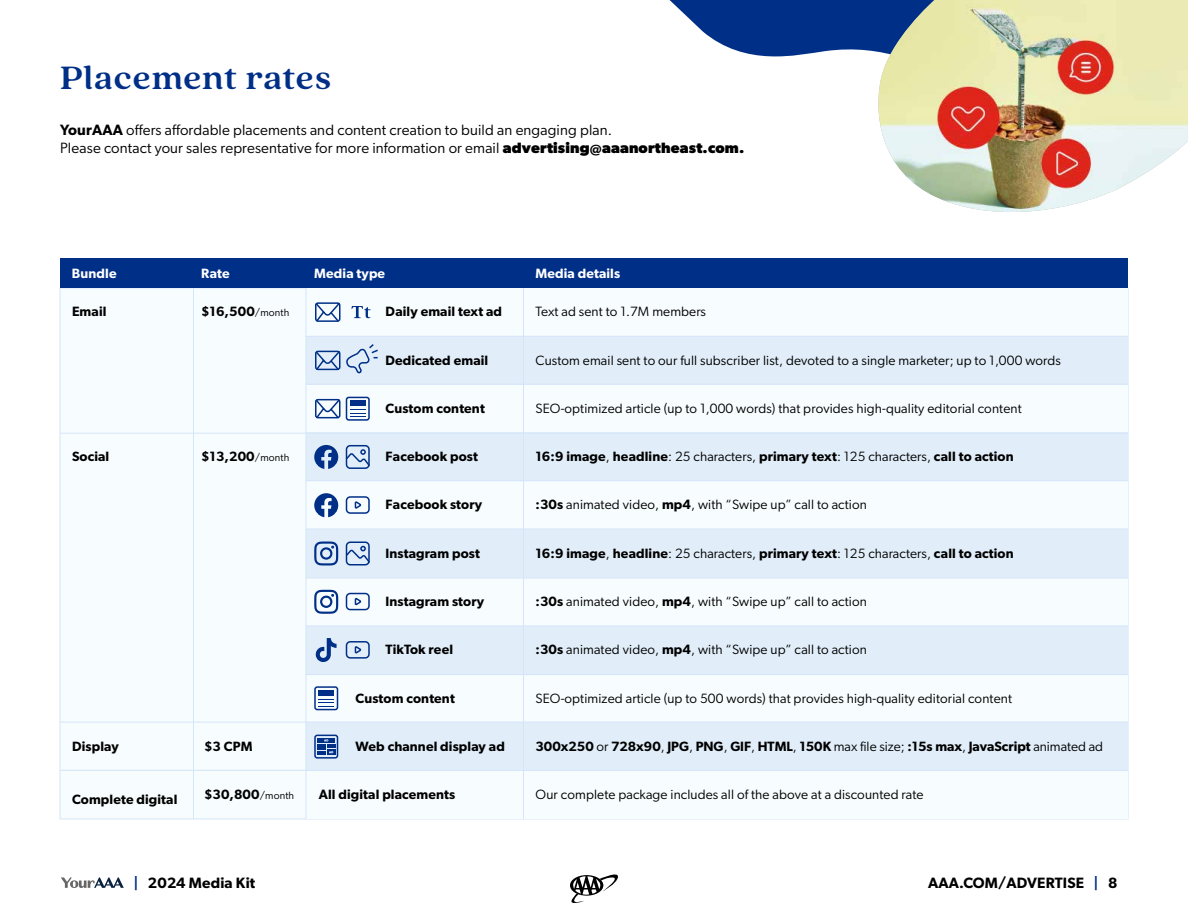
<style>
.page{position:relative;width:1188px;height:918px;background:#fff}
.page>*{position:absolute;margin:0;border:0;box-sizing:border-box;transform-origin:0 0}
.t1{font:700 36px "Quincy CF";letter-spacing:.015em;color:#002f87}
.t2{font:15px/18px "Gibson";letter-spacing:.01em;color:#000}
.t3{font:600 15px "Gibson";letter-spacing:.01em;color:#000}
.t4{font:600 13.5px "Gibson";letter-spacing:.01em;color:#000}
.t5{font:13.5px "Gibson";letter-spacing:.01em;color:#000}
.t6{font:600 13.5px "Gibson";letter-spacing:.01em;color:#fff}
.s1{font-weight:600}
.s2{font-weight:700}
.s3{font-weight:400;font-size:10.5px}
.s4{font-weight:400}
.s5{color:#002f87}
</style>
<div class="page">
<div style="left:60px;top:288px;width:1068px;height:531px;background:#f7fcfe;border:1px solid #d5e5f9"></div>
<div style="left:60px;top:258px;width:1068px;height:30px;background:#002f87"></div>
<svg style="left:670px;top:0;width:203px;height:57px"></svg>
<img style="left:876px;top:0;width:312px;height:212px">
<svg style="left:61px;top:878px;width:63px;height:10px"></svg>
<svg style="left:570px;top:874px;width:48px;height:29px"></svg>
<div style="left:306px;top:288px;width:822px;height:48px;background:#f7fcfe"></div>
<div style="left:306px;top:385px;width:822px;height:48px;background:#f7fcfe"></div>
<div style="left:306px;top:481px;width:822px;height:48px;background:#f7fcfe"></div>
<div style="left:306px;top:578px;width:822px;height:48px;background:#f7fcfe"></div>
<div style="left:306px;top:674px;width:822px;height:48px;background:#f7fcfe"></div>
<div style="left:306px;top:771px;width:822px;height:48px;background:#f7fcfe"></div>
<div style="left:306px;top:336px;width:822px;height:49px;background:#e1eef9"></div>
<div style="left:306px;top:433px;width:822px;height:48px;background:#e1eef9"></div>
<div style="left:306px;top:529px;width:822px;height:49px;background:#e1eef9"></div>
<div style="left:306px;top:626px;width:822px;height:48px;background:#e1eef9"></div>
<div style="left:306px;top:722px;width:822px;height:49px;background:#e1eef9"></div>
<div style="left:318px;top:690px;width:16px;height:6px;background:#002f87"></div>
<svg style="left:318px;top:699px;width:16px;height:8px"></svg>
<div style="left:314px;top:686px;width:24px;height:24px;border:2px solid #002f87;border-radius:2px"></div>
<div style="left:350px;top:401px;width:16px;height:5px;background:#002f87"></div>
<svg style="left:350px;top:409px;width:16px;height:8px"></svg>
<div style="left:346px;top:397px;width:24px;height:24px;border:2px solid #002f87;border-radius:2px"></div>
<svg style="left:318px;top:302px;width:22px;height:20px"></svg>
<div style="left:315px;top:302px;width:25px;height:20px;border:2px solid #002f87;border-radius:2px"></div>
<svg style="left:315px;top:350px;width:25px;height:21px"></svg>
<div style="left:315px;top:351px;width:25px;height:19px;border:2px solid #002f87;border-radius:2px"></div>
<svg style="left:315px;top:398px;width:25px;height:21px"></svg>
<div style="left:315px;top:399px;width:25px;height:19px;border:2px solid #002f87;border-radius:2px"></div>
<svg style="left:314px;top:445px;width:24px;height:24px"></svg>
<svg style="left:314px;top:493px;width:24px;height:24px"></svg>
<svg style="left:346px;top:449px;width:21px;height:20px"></svg>
<div style="left:346px;top:445px;width:24px;height:24px;border:2px solid #002f87;border-radius:4px"></div>
<svg style="left:349px;top:546px;width:18px;height:15px"></svg>
<div style="left:346px;top:542px;width:24px;height:24px;border:2px solid #002f87;border-radius:4px"></div>
<svg style="left:314px;top:542px;width:24px;height:24px"></svg>
<svg style="left:314px;top:590px;width:24px;height:24px"></svg>
<svg style="left:346px;top:344px;width:32px;height:30px"></svg>
<svg style="left:351px;top:306px;width:19px;height:12px"></svg>
<svg style="left:316px;top:638px;width:21px;height:24px"></svg>
<svg style="left:354px;top:646px;width:8px;height:8px"></svg>
<div style="left:346px;top:641px;width:24px;height:18px;border:2px solid #002f87;border-radius:4px"></div>
<svg style="left:354px;top:597px;width:8px;height:9px"></svg>
<div style="left:346px;top:593px;width:24px;height:17px;border:2px solid #002f87;border-radius:4px"></div>
<svg style="left:354px;top:501px;width:8px;height:8px"></svg>
<div style="left:346px;top:496px;width:24px;height:18px;border:2px solid #002f87;border-radius:4px"></div>
<div style="left:317px;top:738px;width:18px;height:5px;background:#002f87"></div>
<svg style="left:317px;top:739px;width:18px;height:16px"></svg>
<div style="left:314px;top:735px;width:24px;height:24px;border:2px solid #002f87;border-radius:2px"></div>
<hr style="left:193px;top:288px;width:1px;height:531px;background:#d5e5f9">
<hr style="left:523px;top:288px;width:1px;height:531px;background:#d5e5f9">
<hr style="left:306px;top:288px;width:1px;height:531px;background:#d5e5f9">
<hr style="left:306px;top:336px;width:822px;height:1px;background:#d5e5f9">
<hr style="left:306px;top:384px;width:822px;height:1px;background:#d5e5f9">
<hr style="left:60px;top:433px;width:1068px;height:1px;background:#d5e5f9">
<hr style="left:306px;top:480px;width:822px;height:1px;background:#d5e5f9">
<hr style="left:306px;top:529px;width:822px;height:1px;background:#d5e5f9">
<hr style="left:306px;top:578px;width:822px;height:1px;background:#d5e5f9">
<hr style="left:306px;top:626px;width:822px;height:1px;background:#d5e5f9">
<hr style="left:306px;top:674px;width:822px;height:1px;background:#d5e5f9">
<hr style="left:60px;top:722px;width:1068px;height:1px;background:#d5e5f9">
<hr style="left:60px;top:770px;width:1068px;height:1px;background:#d5e5f9">
<h1 class="t1" style="left:60px;top:52px;width:273px">Placement rates</h1>
<p class="t2" style="left:60px;top:121px;width:686px"><span class="s1">YourAAA</span> offers affordable placements and content creation to build an engaging plan.<br>Please contact your sales representative for more information or email <span class="s2">advertising@aaanortheast.com.</span></p>
<p class="t6" style="left:72px;top:266px;width:46px">Bundle</p>
<p class="t6" style="left:201px;top:266px;width:30px">Rate</p>
<p class="t6" style="left:314px;top:266px;width:72px">Media type</p>
<p class="t6" style="left:536px;top:266px;width:86px">Media details</p>
<p class="t5" style="left:536px;top:304px;width:172px">Text ad sent to 1.7M members</p>
<p class="t4" style="left:201px;top:304px;width:90px">$16,500<span class="s3">/month</span></p>
<p class="t4" style="left:72px;top:304px;width:36px">Email</p>
<p class="t4" style="left:386px;top:304px;width:118px">Daily email text ad</p>
<p class="t4" style="left:385px;top:352px;width:104px">Dedicated email</p>
<p class="t5" style="left:536px;top:352px;width:527px">Custom email sent to our full subscriber list, devoted to a single marketer; up to 1,000 words</p>
<p class="t4" style="left:385px;top:400px;width:101px">Custom content</p>
<p class="t5" style="left:536px;top:400px;width:488px">SEO-optimized article (up to 1,000 words) that provides high-quality editorial content</p>
<p class="t4" style="left:72px;top:448px;width:39px">Social</p>
<p class="t4" style="left:201px;top:448px;width:90px">$13,200<span class="s3">/month</span></p>
<p class="t4" style="left:385px;top:448px;width:94px">Facebook post</p>
<p class="t4" style="left:536px;top:448px;width:480px">16:9 image<span class="s4">,</span> headline<span class="s4">: 25 characters,</span> primary text<span class="s4">: 125 characters,</span> call to action</p>
<p class="t4" style="left:385px;top:497px;width:98px">Facebook story</p>
<p class="t5" style="left:536px;top:497px;width:333px"><span class="s1">:30s</span> animated video, <span class="s1">mp4</span>, with “Swipe up” call to action</p>
<p class="t4" style="left:385px;top:545px;width:96px">Instagram post</p>
<p class="t4" style="left:536px;top:545px;width:480px">16:9 image<span class="s4">,</span> headline<span class="s4">: 25 characters,</span> primary text<span class="s4">: 125 characters,</span> call to action</p>
<p class="t4" style="left:385px;top:593px;width:100px">Instagram story</p>
<p class="t5" style="left:536px;top:593px;width:333px"><span class="s1">:30s</span> animated video, <span class="s1">mp4</span>, with “Swipe up” call to action</p>
<p class="t4" style="left:385px;top:642px;width:69px">TikTok reel</p>
<p class="t5" style="left:536px;top:642px;width:333px"><span class="s1">:30s</span> animated video, <span class="s1">mp4</span>, with “Swipe up” call to action</p>
<p class="t4" style="left:355px;top:690px;width:101px">Custom content</p>
<p class="t5" style="left:536px;top:690px;width:478px">SEO-optimized article (up to 500 words) that provides high-quality editorial content</p>
<p class="t4" style="left:72px;top:738px;width:48px">Display</p>
<p class="t4" style="left:204px;top:738px;width:50px">$3 CPM</p>
<p class="t4" style="left:355px;top:738px;width:151px">Web channel display ad</p>
<p class="t4" style="left:536px;top:738px;width:569px">300x250 <span class="s4">or</span> 728x90<span class="s4">,</span> JPG<span class="s4">,</span> PNG<span class="s4">,</span> GIF<span class="s4">,</span> HTML<span class="s4">,</span> 150K <span class="s4">max file size;</span> :15s max<span class="s4">,</span> JavaScript <span class="s4">animated ad</span></p>
<p class="t4" style="left:72px;top:792px;width:107px">Complete digital</p>
<p class="t4" style="left:204px;top:786px;width:92px">$30,800<span class="s3">/month</span></p>
<p class="t4" style="left:319px;top:786px;width:138px">All digital placements</p>
<p class="t5" style="left:536px;top:786px;width:389px">Our complete package includes all of the above at a discounted rate</p>
<p class="t3" style="left:134px;top:874px;width:123px"><span class="s5">|</span> 2024 Media Kit</p>
<p class="t3" style="left:928px;top:874px;width:191px">AAA.COM/ADVERTISE <span class="s5">|</span> 8</p>
</div>
